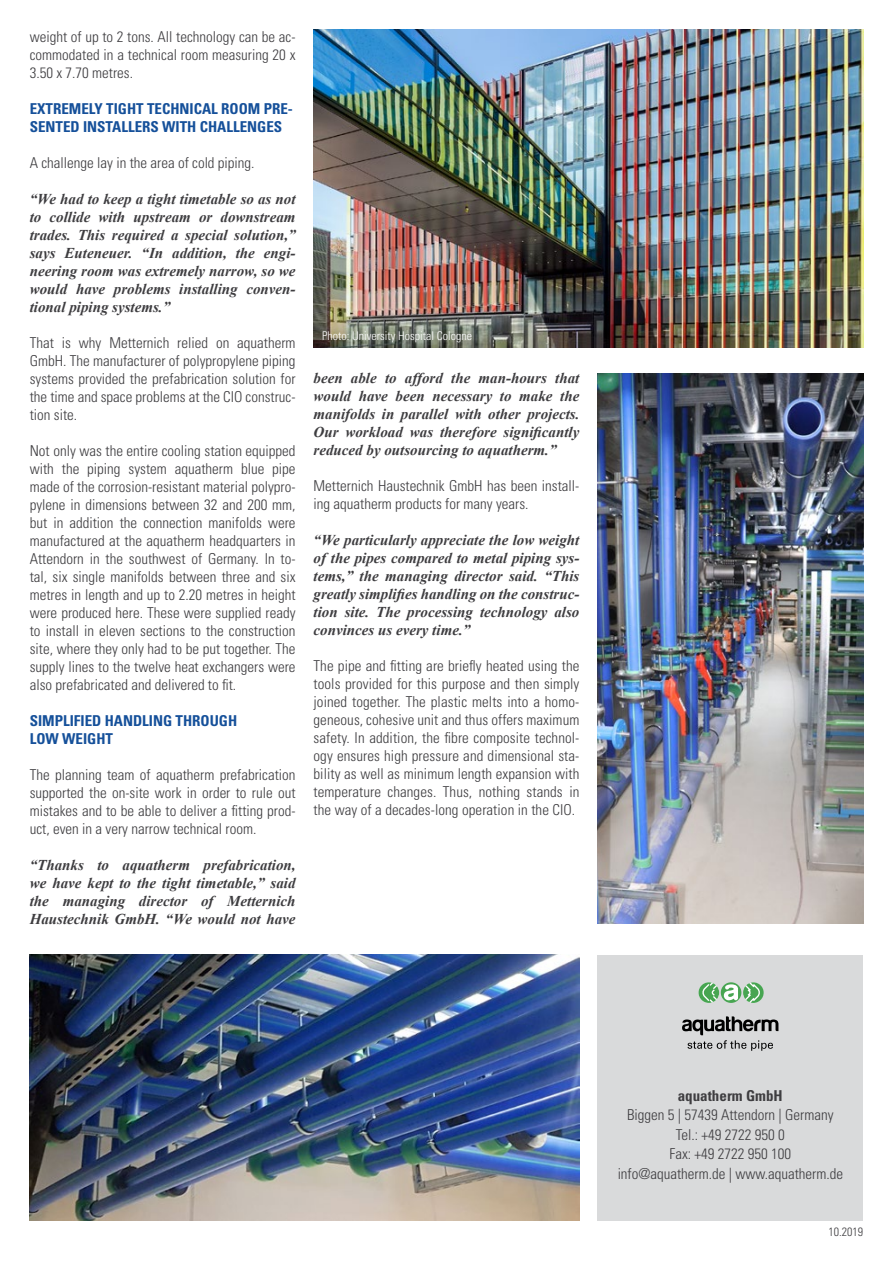
<style>
.page{position:relative;width:893px;height:1263px;background:#fff}
.page>*{position:absolute;margin:0;border:0;box-sizing:border-box;transform-origin:0 0}
.t1{font:300 condensed 15px/18px "Univers LT";color:#3e3d40;text-align:justify}
.t2{font:italic 700 15px/18px "Times New Roman";color:#3e3d40;text-align:justify}
.t3{font:700 condensed 15px/18px "Univers LT";color:#15509a}
.t4{font:700 condensed 15px "Univers LT";color:#3e3d40}
.t5{font:300 condensed 12px "Univers LT";color:#fff}
.t6{font:300 condensed 12px "Univers LT";color:#3e3d40}
</style>
<div class="page">
<div style="left:597px;top:955px;width:266px;height:265px;background:#d9dadb"></div>
<svg style="left:698px;top:982px;width:66px;height:21px"></svg>
<svg style="left:682px;top:1016px;width:96px;height:34px"></svg>
<img style="left:314px;top:30px;width:549px;height:317px">
<img style="left:30px;top:955px;width:549px;height:265px">
<img style="left:597px;top:373px;width:266px;height:551px">
<p class="t1" style="left:30px;top:27px;width:267px">weight of up to 2 tons. All technology can be ac&shy;commodated in a technical room measuring 20 x 3.50 x 7.70 metres.</p>
<p class="t3" style="left:30px;top:99px;width:265px">EXTREMELY TIGHT TECHNICAL ROOM PRE-<br>SENTED INSTALLERS WITH CHALLENGES</p>
<p class="t1" style="left:30px;top:153px;width:226px">A challenge lay in the area of cold piping.</p>
<p class="t2" style="left:30px;top:189px;width:267px">“We had to keep a tight timetable so as not to collide with upstream or downstream trades. This required a special solution,” says Euteneuer. “In addition, the engi&shy;neering room was extremely narrow, so we would have problems installing conven&shy;tional piping systems.”</p>
<p class="t1" style="left:30px;top:333px;width:267px">That is why Metternich relied on aquatherm GmbH. The manufacturer of polypropylene piping systems provided the prefabrication solution for the time and space problems at the CIO construc&shy;tion site.</p>
<p class="t1" style="left:30px;top:441px;width:267px">Not only was the entire cooling station equipped with the piping system aquatherm blue pipe made of the corrosion-resistant material polypro&shy;pylene in dimensions between 32 and 200 mm, but in addition the connection manifolds were manufactured at the aquatherm headquarters in Attendorn in the southwest of Germany. In to&shy;tal, six single manifolds between three and six metres in length and up to 2.20 metres in height were produced here. These were supplied ready to install in eleven sections to the construction site, where they only had to be put together. The supply lines to the twelve heat exchangers were also prefabricated and delivered to fit.</p>
<p class="t3" style="left:30px;top:711px;width:209px">SIMPLIFIED HANDLING THROUGH<br>LOW WEIGHT</p>
<p class="t1" style="left:30px;top:765px;width:267px">The planning team of aquatherm prefabrication supported the on-site work in order to rule out mistakes and to be able to deliver a fitting prod&shy;uct, even in a very narrow technical room.</p>
<p class="t2" style="left:30px;top:855px;width:267px">“Thanks to aquatherm prefabrication, we have kept to the tight timetable,” said the managing director of Metternich Haustechnik GmbH. “We would not have</p>
<p class="t5" style="left:322px;top:328px;width:151px">Photo: University Hospital Cologne</p>
<p class="t2" style="left:314px;top:369px;width:267px">been able to afford the man-hours that would have been necessary to make the manifolds in parallel with other projects.<br>Our workload was therefore significantly reduced by outsourcing to aquatherm.”</p>
<p class="t1" style="left:314px;top:477px;width:267px">Metternich Haustechnik GmbH has been install&shy;ing aquatherm products for many years.</p>
<p class="t2" style="left:314px;top:531px;width:267px">“We particularly appreciate the low weight of the pipes compared to metal piping sys&shy;tems,” the managing director said. “This greatly simplifies handling on the construc&shy;tion site. The processing technology also convinces us every time.”</p>
<p class="t1" style="left:314px;top:657px;width:267px">The pipe and fitting are briefly heated using the tools provided for this purpose and then simply joined together. The plastic melts into a homo&shy;geneous, cohesive unit and thus offers maximum safety. In addition, the fibre composite technol&shy;ogy ensures high pressure and dimensional sta&shy;bility as well as minimum length expansion with temperature changes. Thus, nothing stands in the way of a decades-long operation in the CIO.</p>
<p class="t4" style="left:678px;top:1086px;width:106px">aquatherm GmbH</p>
<p class="t1" style="left:618px;top:1105px;width:227px;line-height:19.5px;text-align:center">Biggen 5 | 57439 Attendorn | Germany<br>Tel.: +49 2722 950 0<br>Fax: +49 2722 950 100 info@aquatherm.de | www.aquatherm.de</p>
<p class="t6" style="left:829px;top:1225px;width:36px">10.2019</p>
</div>
